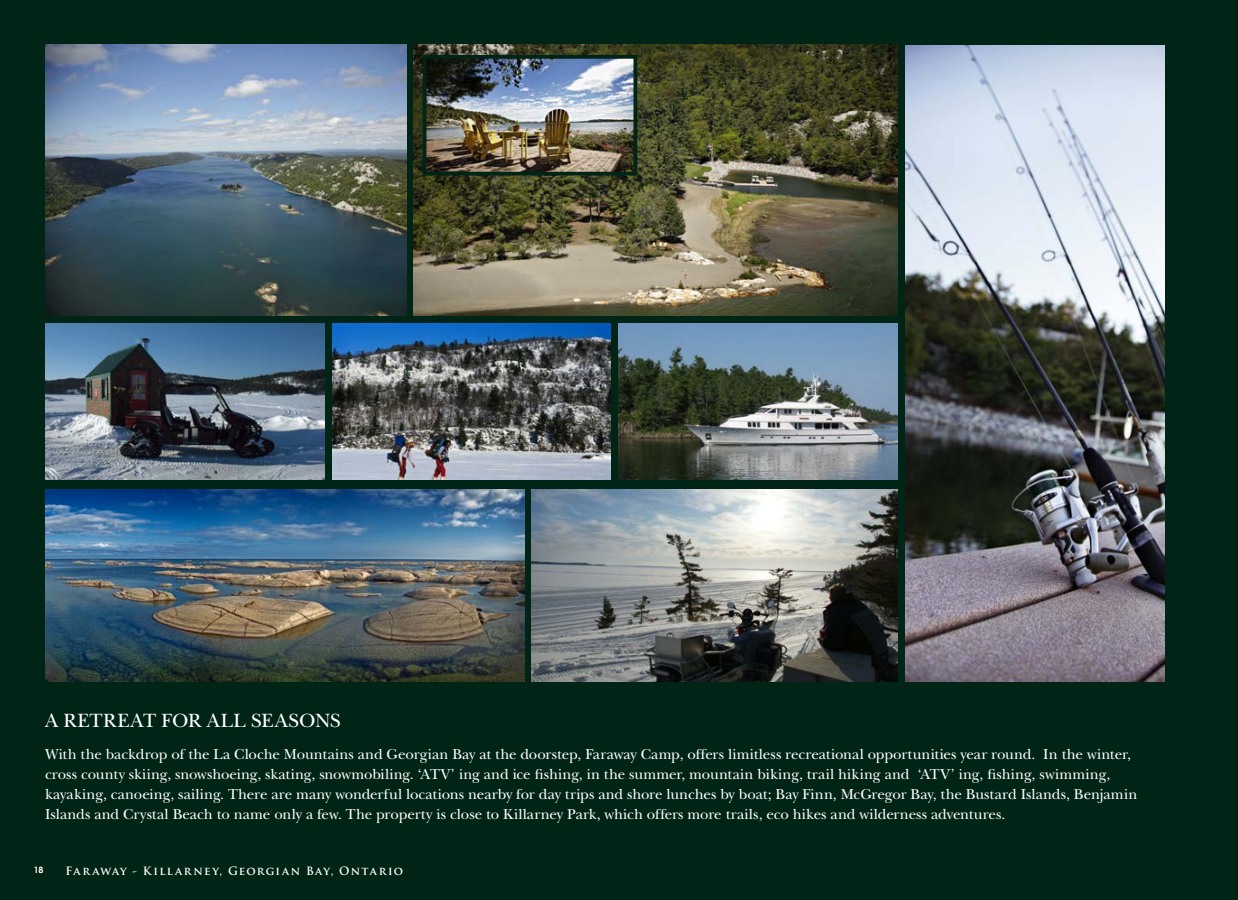
<style>
.page{position:relative;width:1238px;height:900px;background:#fff}
.page>*{position:absolute;margin:0;border:0;box-sizing:border-box;transform-origin:0 0}
.t1{font:20px "New Baskerville";letter-spacing:.01em;color:#fff}
.t2{font:15px/20px "New Baskerville";color:#fff}
.t3{font:700 11.25px "Trajan Pro";letter-spacing:.11em;color:#fff}
.t4{font:700 8.75px "Century Gothic";color:#fff}
</style>
<div class="page">
<div style="left:0;top:0;width:1238px;height:855px;background:#002415"></div>
<img style="left:45px;top:45px;width:361px;height:270px">
<img style="left:45px;top:489px;width:479px;height:193px">
<img style="left:45px;top:324px;width:280px;height:155px">
<img style="left:414px;top:45px;width:483px;height:270px">
<img style="left:531px;top:489px;width:366px;height:193px">
<img style="left:332px;top:324px;width:279px;height:155px">
<img style="left:428px;top:60px;width:204px;height:110px">
<div style="left:423px;top:55px;width:214px;height:120px;border:4px solid #002415"></div>
<img style="left:905px;top:45px;width:259px;height:637px">
<img style="left:618px;top:324px;width:279px;height:155px">
<div style="left:0;top:855px;width:1238px;height:45px;background:#002415"></div>
<h1 class="t1" style="left:45px;top:709px;width:297px">A RETREAT FOR ALL SEASONS</h1>
<p class="t2" style="left:45px;top:744px;width:1093px">With the backdrop of the La Cloche Mountains and Georgian Bay at the doorstep, Faraway Camp, offers limitless recreational opportunities year round. In the winter, cross county skiing, snowshoeing, skating, snowmobiling. ‘ATV’ ing and ice fishing, in the summer, mountain biking, trail hiking and ‘ATV’ ing, fishing, swimming, kayaking, canoeing, sailing. There are many wonderful locations nearby for day trips and shore lunches by boat; Bay Finn, McGregor Bay, the Bustard Islands, Benjamin Islands and Crystal Beach to name only a few. The property is close to Killarney Park, which offers more trails, eco hikes and wilderness adventures.</p>
<p class="t4" style="left:34px;top:863px;width:11px">18</p>
<p class="t3" style="left:66px;top:864px;width:339px">Far away - Killarney, Georgian Bay, Ontario</p>
</div>
